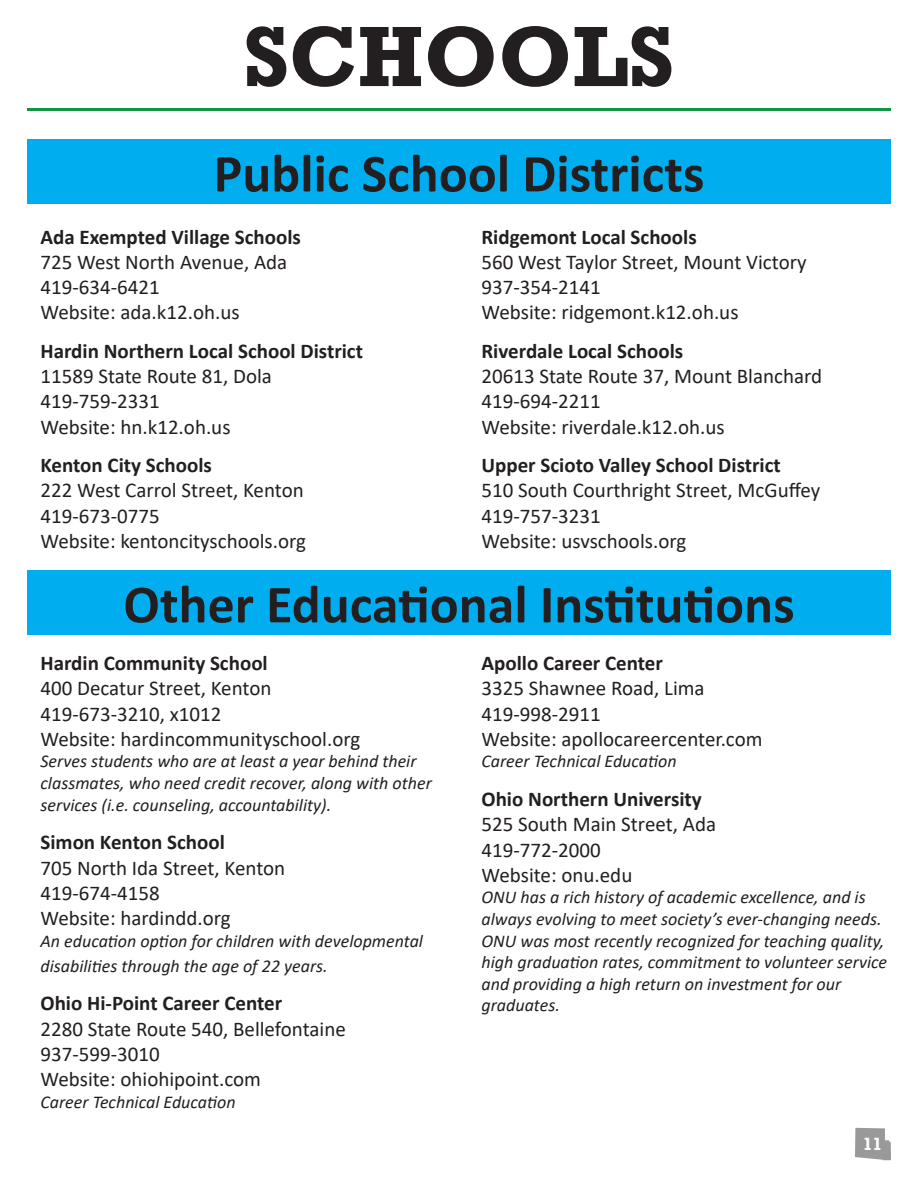
<style>
.page{position:relative;width:918px;height:1188px;background:#fff}
.page>*{position:absolute;margin:0;border:0;box-sizing:border-box;transform-origin:0 0}
.t1{font:700 87px "Rockwell Std";color:#231f20}
.t2{font:700 54px "Calibri";color:#231f20}
.t3{font:21px/25.2px "Calibri";color:#231f20}
.t4{font:700 21px "Calibri";color:#231f20}
.t5{font:italic 18px/21.6px "Calibri";color:#231f20}
.t6{font:700 18px "Rockwell Std";color:#fff}
</style>
<div class="page">
<svg style="left:855px;top:1128px;width:36px;height:32px"></svg>
<div style="left:27px;top:139px;width:864px;height:65px;background:#00aeef"></div>
<hr style="left:27px;top:108px;width:864px;height:3px;background:#109647">
<div style="left:27px;top:570px;width:864px;height:64px;background:#00aeef"></div>
<p class="t1" style="left:243px;top:5px;width:433px">SCHOOLS</p>
<p class="t2" style="left:214px;top:135px;width:492px">Public School Districts</p>
<p class="t4" style="left:40px;top:222px;width:262px">Ada Exempted Village Schools</p>
<p class="t3" style="left:40px;top:249px;width:248px">725 West North Avenue, Ada</p>
<p class="t3" style="left:40px;top:274px;width:121px">419-634-6421</p>
<p class="t3" style="left:40px;top:299px;width:201px">Website: ada.k12.oh.us</p>
<p class="t4" style="left:40px;top:336px;width:324px">Hardin Northern Local School District</p>
<p class="t3" style="left:40px;top:363px;width:233px">11589 State Route 81, Dola</p>
<p class="t3" style="left:40px;top:388px;width:121px">419-759-2331</p>
<p class="t3" style="left:40px;top:413px;width:192px">Website: hn.k12.oh.us</p>
<p class="t4" style="left:40px;top:450px;width:173px">Kenton City Schools</p>
<p class="t3" style="left:40px;top:477px;width:265px">222 West Carrol Street, Kenton</p>
<p class="t3" style="left:40px;top:503px;width:121px">419-673-0775</p>
<p class="t3" style="left:40px;top:528px;width:267px">Website: kentoncityschools.org</p>
<p class="t4" style="left:482px;top:222px;width:217px">Ridgemont Local Schools</p>
<p class="t3" style="left:482px;top:249px;width:327px">560 West Taylor Street, Mount Victory<br>937-354-2141<br>Website: ridgemont.k12.oh.us</p>
<p class="t4" style="left:482px;top:336px;width:203px">Riverdale Local Schools</p>
<p class="t3" style="left:482px;top:363px;width:342px">20613 State Route 37, Mount Blanchard<br>419-694-2211<br>Website: riverdale.k12.oh.us</p>
<p class="t4" style="left:482px;top:450px;width:301px">Upper Scioto Valley School District</p>
<p class="t3" style="left:482px;top:477px;width:340px">510 South Courthright Street, McGuffey<br>419-757-3231<br>Website: usvschools.org</p>
<p class="t2" style="left:123px;top:566px;width:673px">Other Educational Institutions</p>
<p class="t4" style="left:40px;top:648px;width:229px">Hardin Community School</p>
<p class="t3" style="left:40px;top:675px;width:233px">400 Decatur Street, Kenton</p>
<p class="t3" style="left:40px;top:701px;width:182px">419-673-3210, x1012</p>
<p class="t3" style="left:40px;top:726px;width:321px">Website: hardincommunityschool.org</p>
<p class="t5" style="left:40px;top:750px;width:393px">Serves students who are at least a year behind their classmates, who need credit recover, along with other services (i.e. counseling, accountability).</p>
<p class="t4" style="left:40px;top:828px;width:186px">Simon Kenton School</p>
<p class="t3" style="left:40px;top:854px;width:246px">705 North Ida Street, Kenton</p>
<p class="t3" style="left:40px;top:880px;width:121px">419-674-4158</p>
<p class="t3" style="left:40px;top:905px;width:192px">Website: hardindd.org</p>
<p class="t5" style="left:40px;top:927px;width:384px;line-height:25.2px">An education option for children with developmental disabilities through the age of 22 years.</p>
<p class="t4" style="left:40px;top:989px;width:243px">Ohio Hi-Point Career Center</p>
<p class="t3" style="left:40px;top:1016px;width:307px">2280 State Route 540, Bellefontaine</p>
<p class="t3" style="left:40px;top:1041px;width:121px">937-599-3010</p>
<p class="t3" style="left:40px;top:1066px;width:222px">Website: ohiohipoint.com</p>
<p class="t5" style="left:40px;top:1090px;width:197px">Career Technical Education</p>
<p class="t4" style="left:482px;top:648px;width:183px">Apollo Career Center</p>
<p class="t3" style="left:482px;top:675px;width:283px">3325 Shawnee Road, Lima<br>419-998-2911<br>Website: apollocareercenter.com</p>
<p class="t5" style="left:482px;top:750px;width:197px">Career Technical Education</p>
<p class="t4" style="left:482px;top:784px;width:222px">Ohio Northern University</p>
<p class="t3" style="left:482px;top:811px;width:236px">525 South Main Street, Ada<br>419-772-2000<br>Website: onu.edu</p>
<p class="t5" style="left:482px;top:886px;width:407px">ONU has a rich history of academic excellence, and is always evolving to meet society’s ever-changing needs.<br>ONU was most recently recognized for teaching quality, high graduation rates, commitment to volunteer service and providing a high return on investment for our graduates.</p>
<p class="t6" style="left:863px;top:1133px;width:21px">11</p>
</div>
